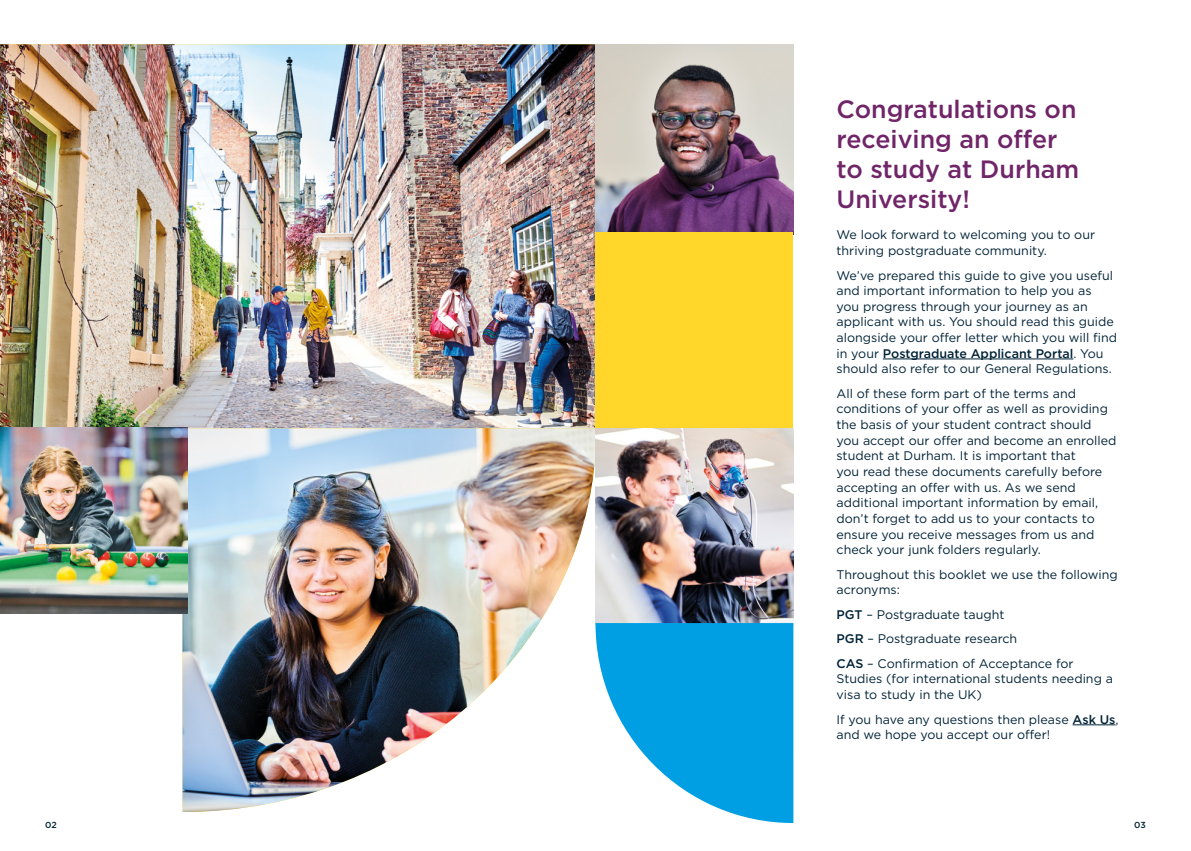
<style>
.page{position:relative;width:1191px;height:851px;background:#fff}
.page>*{position:absolute;margin:0;border:0;box-sizing:border-box;transform-origin:0 0}
.t1{font:500 25px/30px "Gotham";color:#6f2568}
.t2{font:12.5px/15.6px "Gotham";color:#002337}
.t3{font:500 8.75px "Gotham";color:#002337}
.s1{font-weight:500}
</style>
<div class="page">
<hr style="left:883px;top:358px;width:190px;height:1px;background:#002337">
<hr style="left:1072px;top:724px;width:43px;height:1px;background:#002337">
<img style="left:0;top:44px;width:595px;height:384px">
<img style="left:182px;top:428px;width:413px;height:383px">
<img style="left:595px;top:44px;width:198px;height:188px">
<img style="left:595px;top:428px;width:198px;height:195px">
<div style="left:595px;top:232px;width:198px;height:196px;background:#ffd629"></div>
<svg style="left:595px;top:623px;width:198px;height:199px"></svg>
<img style="left:0;top:427px;width:187px;height:186px">
<h1 class="t1" style="left:836px;top:93px;width:244px">Congratulations on receiving an offer to study at Durham<br>University!</h1>
<p class="t2" style="left:836px;top:227px;width:260px">We look forward to welcoming you to our thriving postgraduate community.</p>
<p class="t2" style="left:836px;top:267px;width:282px">We’ve prepared this guide to give you useful and important information to help you as you progress through your journey as an applicant with us. You should read this guide alongside your offer letter which you will find in your <span class="s1">Postgraduate Applicant Portal</span>. You should also refer to our General Regulations.</p>
<p class="t2" style="left:836px;top:385px;width:281px">All of these form part of the terms and conditions of your offer as well as providing the basis of your student contract should you accept our offer and become an enrolled student at Durham. It is important that<br>you read these documents carefully before accepting an offer with us. As we send additional important information by email, don’t forget to add us to your contacts to ensure you receive messages from us and check your junk folders regularly.</p>
<p class="t2" style="left:836px;top:566px;width:283px">Throughout this booklet we use the following acronyms:</p>
<p class="t2" style="left:836px;top:601px;width:239px;line-height:24.5px"><span class="s1">PGT</span> – Postgraduate taught<br><span class="s1">PGR</span> – Postgraduate research<br><span class="s1">CAS</span> – Confirmation of Acceptance for</p>
<p class="t2" style="left:836px;top:670px;width:278px">Studies (for international students needing a visa to study in the UK)</p>
<p class="t2" style="left:836px;top:711px;width:283px">If you have any questions then please <span class="s1">Ask Us</span>, and we hope you accept our offer!</p>
<p class="t3" style="left:45px;top:818px;width:13px">02</p>
<p class="t3" style="left:1134px;top:818px;width:13px">03</p>
</div>
